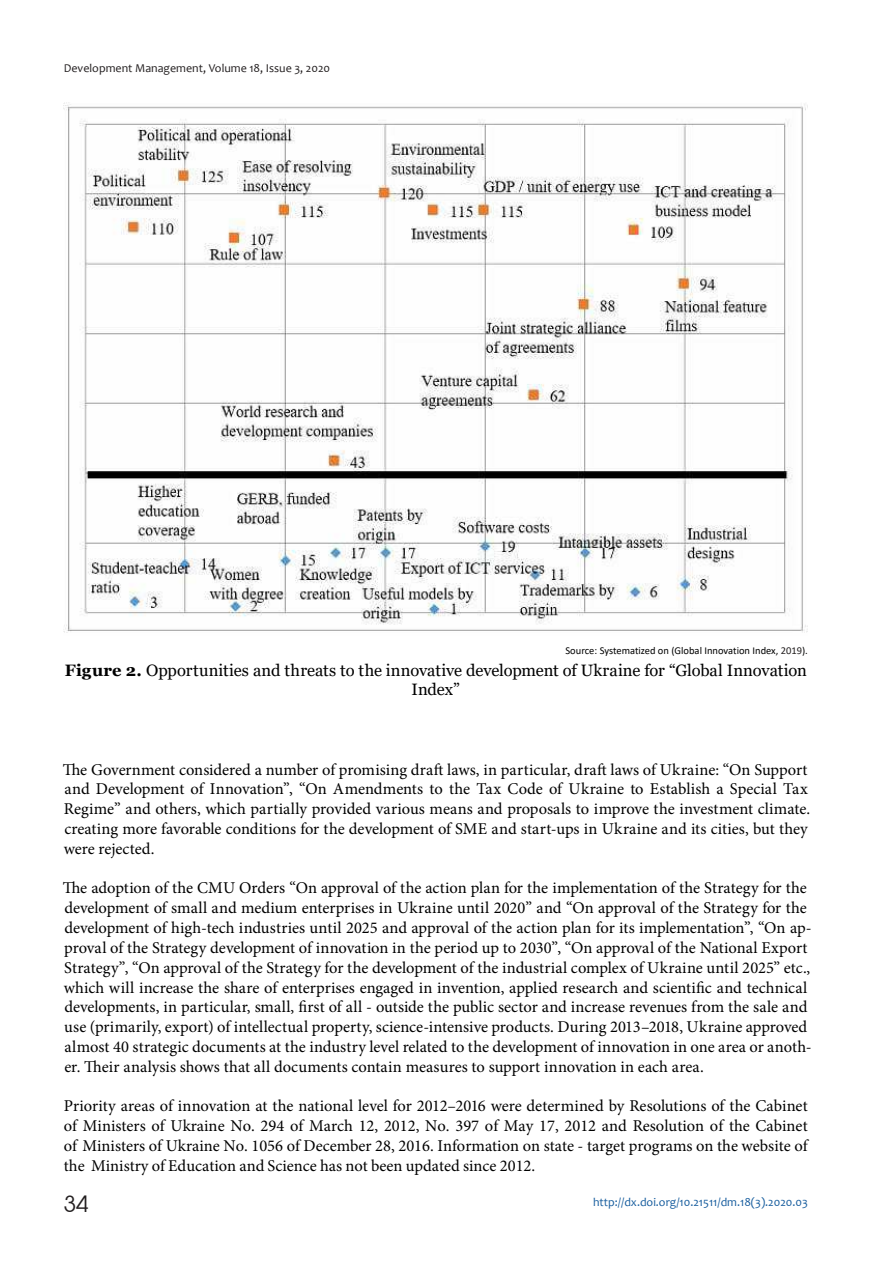
<style>
.page{position:relative;width:893px;height:1263px;background:#fff}
.page>*{position:absolute;margin:0;border:0;box-sizing:border-box;transform-origin:0 0}
.t1{font:22.5px "Avant Garde Gothic C";color:#231f20}
.t2{font:16.5px/19.8px "Minion Pro";color:#000}
.t3{font:16.5px/19.8px "Georgia";letter-spacing:-.005em;color:#000;text-align:center}
.t4{font:12px "Candara";color:#175d9e}
.t5{font:12px "Candara";color:#231f20}
.t6{font:10.5px "Calibri";color:#000}
.s1{color:#231f20}
.s2{font-weight:700}
</style>
<div class="page">
<img style="left:64px;top:102px;width:744px;height:531px">
<p class="t5" style="left:64px;top:64px;width:268px">Development Management, Volume 18, Issue 3, 2020</p>
<p class="t6" style="left:565px;top:646px;width:244px">Source: Systematized on (Global Innovation Index, <span class="s1">2019</span>).</p>
<p class="t3" style="left:65px;top:661px;width:743px"><span class="s2">Figure 2.</span> Opportunities and threats to the innovative development of Ukraine for “Global Innovation<br>Index”</p>
<p class="t2" style="left:63px;top:761px;width:749px">The Government considered a number of promising draft laws, in particular, draft laws of Ukraine: “On Support and Development of Innovation”, “On Amendments to the Tax Code of Ukraine to Establish a Special Tax Regime” and others, which partially provided various means and proposals to improve the investment climate. creating more favorable conditions for the development of SME and start-ups in Ukraine and its cities, but they were rejected.</p>
<p class="t2" style="left:63px;top:880px;width:751px">The adoption of the CMU Orders “On approval of the action plan for the implementation of the Strategy for the development of small and medium enterprises in Ukraine until 2020” and “On approval of the Strategy for the development of high-tech industries until 2025 and approval of the action plan for its implementation”, “On ap&shy;proval of the Strategy development of innovation in the period up to 2030”, “On approval of the National Export Strategy”, “On approval of the Strategy for the development of the industrial complex of Ukraine until 2025” etc., which will increase the share of enterprises engaged in invention, applied research and scientific and technical developments, in particular, small, first of all - outside the public sector and increase revenues from the sale and use (primarily, export) of intellectual property, science-intensive products. During 2013–2018, Ukraine approved almost 40 strategic documents at the industry level related to the development of innovation in one area or anoth&shy;er. Their analysis shows that all documents contain measures to support innovation in each area.</p>
<p class="t2" style="left:64px;top:1097px;width:745px;text-align:justify">Priority areas of innovation at the national level for 2012–2016 were determined by Resolutions of the Cabinet of Ministers of Ukraine No. 294 of March 12, 2012, No. 397 of May 17, 2012 and Resolution of the Cabinet of Ministers of Ukraine No. 1056 of December 28, 2016. Information on state - target programs on the website of the Ministry of Education and Science has not been updated since 2012.</p>
<h1 class="t1" style="left:64px;top:1191px;width:26px">34</h1>
<p class="t4" style="left:593px;top:1197px;width:216px">http://dx.doi.org/10.21511/dm.18(3).2020.03</p>
</div>
